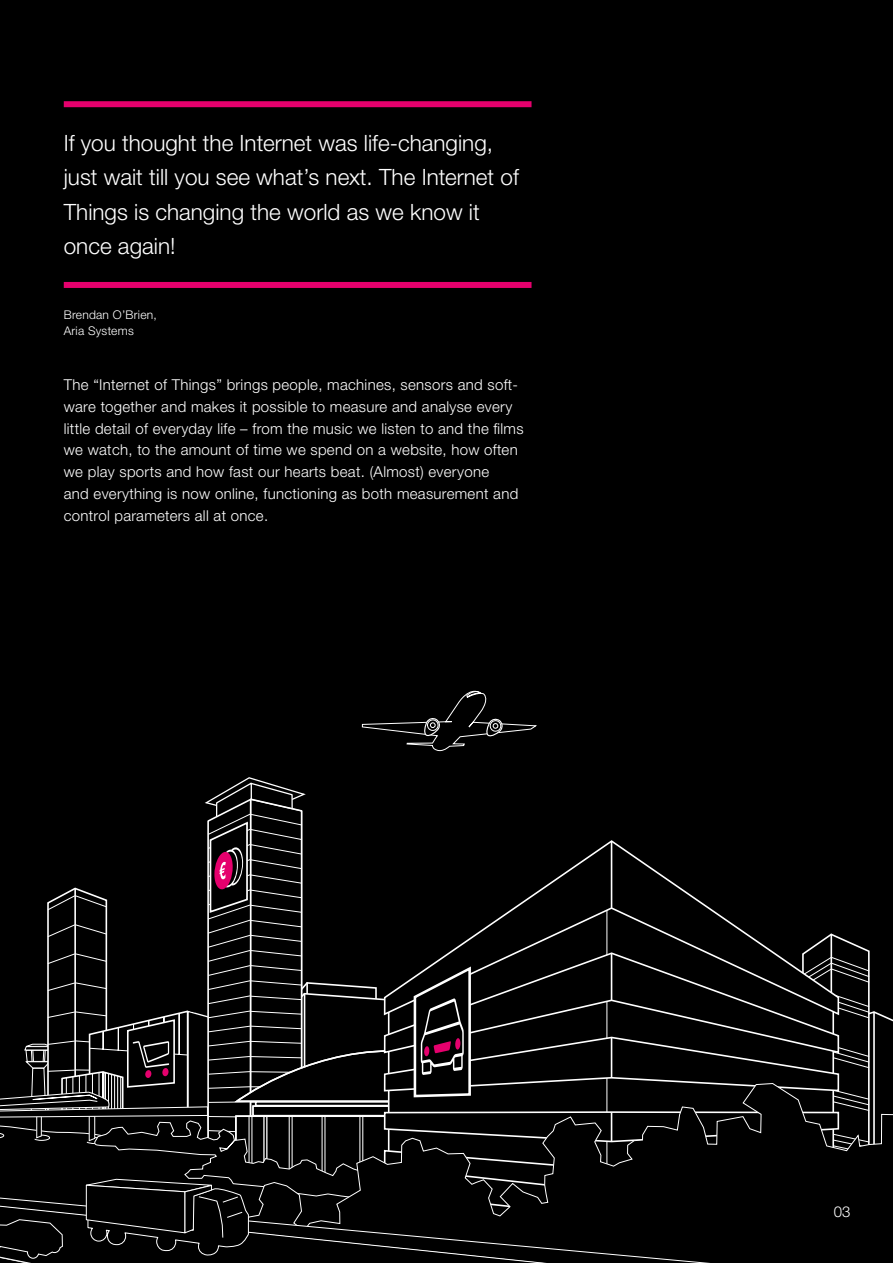
<style>
.page{position:relative;width:893px;height:1263px;background:#000}
.page>*{position:absolute;margin:0;border:0;box-sizing:border-box;transform-origin:0 0}
.t1{font:300 22.5px/34.5px "Neue Helvetica For Rittal";color:#fff}
.t2{font:300 15px/21.8px "Neue Helvetica For Rittal";letter-spacing:.02em;color:#fff}
.t3{font:300 12px/16.5px "Neue Helvetica For Rittal";letter-spacing:.02em;color:#fff}
</style>
<div class="page">
<svg style="left:361px;top:690px;width:176px;height:62px"></svg>
<svg style="left:0;top:777px;width:893px;height:486px"></svg>
<div style="left:64px;top:101px;width:467px;height:6px;background:#e5006d"></div>
<div style="left:64px;top:282px;width:467px;height:6px;background:#e5006d"></div>
<h1 class="t1" style="left:64px;top:125px;width:457px">If you thought the Internet was life-changing, just wait till you see what’s next. The Internet of Things is changing the world as we know it once again!</h1>
<p class="t3" style="left:64px;top:306px;width:95px">Brendan O’Brien,<br>Aria Systems</p>
<p class="t2" style="left:64px;top:374px;width:461px">The “Internet of Things” brings people, machines, sensors and soft&shy;ware together and makes it possible to measure and analyse every little detail of everyday life – from the music we listen to and the films we watch, to the amount of time we spend on a website, how often we play sports and how fast our hearts beat. (Almost) everyone<br>and everything is now online, functioning as both measurement and control parameters all at once.</p>
<p class="t2" style="left:834px;top:1200px;width:18px">03</p>
</div>
